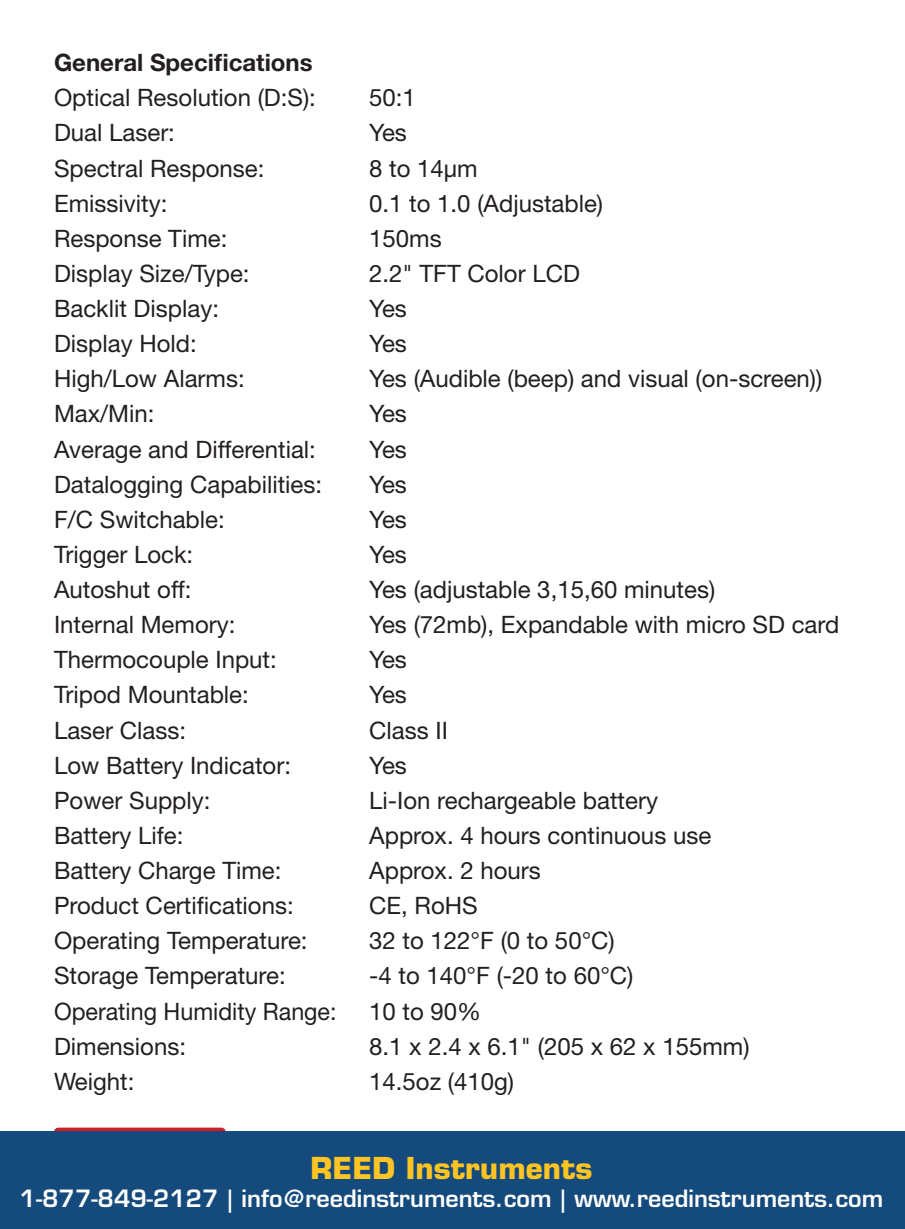
<style>
.page{position:relative;width:905px;height:1229px;background:#fff}
.page>*{position:absolute;margin:0;border:0;box-sizing:border-box;transform-origin:0 0}
.t1{font:700 29.4px "Eurostile LT Std";color:#fec422}
.t2{font:24px "Helvetica Neue LT Std";color:#231f20}
.t3{font:700 24px "Helvetica Neue LT Std";color:#231f20}
.t4{font:600 23.4px "Eurostile LT Std";color:#fff}
</style>
<div class="page">
<div style="left:54px;top:1127px;width:172px;height:47px;background:#d01e25;border-radius:4px"></div>
<div style="left:0;top:1131px;width:904px;height:97px;background:#144a7c"></div>
<p class="t3" style="left:54px;top:48px;width:260px">General Specifications</p>
<p class="t2" style="left:54px;top:83px;width:263px">Optical Resolution (D:S):</p>
<p class="t2" style="left:369px;top:83px;width:48px">50:1</p>
<p class="t2" style="left:54px;top:119px;width:122px">Dual Laser:</p>
<p class="t2" style="left:369px;top:119px;width:39px">Yes</p>
<p class="t2" style="left:54px;top:154px;width:212px">Spectral Response:</p>
<p class="t2" style="left:369px;top:154px;width:110px">8 to 14µm</p>
<p class="t2" style="left:54px;top:189px;width:115px">Emissivity:</p>
<p class="t2" style="left:369px;top:189px;width:235px">0.1 to 1.0 (Adjustable)</p>
<p class="t2" style="left:54px;top:224px;width:175px">Response Time:</p>
<p class="t2" style="left:369px;top:224px;width:74px">150ms</p>
<p class="t2" style="left:54px;top:259px;width:197px">Display Size/Type:</p>
<p class="t2" style="left:369px;top:259px;width:212px">2.2" TFT Color LCD</p>
<p class="t2" style="left:54px;top:294px;width:166px">Backlit Display:</p>
<p class="t2" style="left:369px;top:294px;width:39px">Yes</p>
<p class="t2" style="left:54px;top:329px;width:144px">Display Hold:</p>
<p class="t2" style="left:369px;top:329px;width:39px">Yes</p>
<p class="t2" style="left:54px;top:364px;width:192px">High/Low Alarms:</p>
<p class="t2" style="left:369px;top:364px;width:454px">Yes (Audible (beep) and visual (on-screen))</p>
<p class="t2" style="left:54px;top:399px;width:102px">Max/Min:</p>
<p class="t2" style="left:369px;top:399px;width:39px">Yes</p>
<p class="t2" style="left:54px;top:435px;width:263px">Average and Differential:</p>
<p class="t2" style="left:369px;top:435px;width:39px">Yes</p>
<p class="t2" style="left:54px;top:470px;width:270px">Datalogging Capabilities:</p>
<p class="t2" style="left:369px;top:470px;width:39px">Yes</p>
<p class="t2" style="left:54px;top:505px;width:172px">F/C Switchable:</p>
<p class="t2" style="left:369px;top:505px;width:39px">Yes</p>
<p class="t2" style="left:54px;top:540px;width:141px">Trigger Lock:</p>
<p class="t2" style="left:369px;top:540px;width:39px">Yes</p>
<p class="t2" style="left:54px;top:575px;width:139px">Autoshut off:</p>
<p class="t2" style="left:369px;top:575px;width:347px">Yes (adjustable 3,15,60 minutes)</p>
<p class="t2" style="left:54px;top:610px;width:183px">Internal Memory:</p>
<p class="t2" style="left:369px;top:610px;width:471px">Yes (72mb), Expandable with micro SD card</p>
<p class="t2" style="left:54px;top:645px;width:224px">Thermocouple Input:</p>
<p class="t2" style="left:369px;top:645px;width:39px">Yes</p>
<p class="t2" style="left:54px;top:680px;width:196px">Tripod Mountable:</p>
<p class="t2" style="left:369px;top:680px;width:39px">Yes</p>
<p class="t2" style="left:54px;top:715px;width:133px">Laser Class:</p>
<p class="t2" style="left:369px;top:715px;width:80px">Class II</p>
<p class="t2" style="left:54px;top:751px;width:238px">Low Battery Indicator:</p>
<p class="t2" style="left:369px;top:751px;width:39px">Yes</p>
<p class="t2" style="left:54px;top:786px;width:158px">Power Supply:</p>
<p class="t2" style="left:369px;top:786px;width:290px">Li-Ion rechargeable battery</p>
<p class="t2" style="left:54px;top:821px;width:131px">Battery Life:</p>
<p class="t2" style="left:369px;top:821px;width:343px">Approx. 4 hours continuous use</p>
<p class="t2" style="left:54px;top:856px;width:229px">Battery Charge Time:</p>
<p class="t2" style="left:369px;top:856px;width:173px">Approx. 2 hours</p>
<p class="t2" style="left:54px;top:891px;width:241px">Product Certifications:</p>
<p class="t2" style="left:369px;top:891px;width:110px">CE, RoHS</p>
<p class="t2" style="left:54px;top:926px;width:255px">Operating Temperature:</p>
<p class="t2" style="left:369px;top:926px;width:247px">32 to 122°F (0 to 50°C)</p>
<p class="t2" style="left:54px;top:961px;width:233px">Storage Temperature:</p>
<p class="t2" style="left:369px;top:961px;width:266px">-4 to 140°F (-20 to 60°C)</p>
<p class="t2" style="left:54px;top:996px;width:284px">Operating Humidity Range:</p>
<p class="t2" style="left:369px;top:996px;width:114px">10 to 90%</p>
<p class="t2" style="left:54px;top:1031px;width:134px">Dimensions:</p>
<p class="t2" style="left:369px;top:1031px;width:382px">8.1 x 2.4 x 6.1" (205 x 62 x 155mm)</p>
<p class="t2" style="left:54px;top:1067px;width:82px">Weight:</p>
<p class="t2" style="left:369px;top:1067px;width:146px">14.5oz (410g)</p>
<p class="t1" style="left:310px;top:1149px;width:283px">REED Instruments</p>
<p class="t4" style="left:20px;top:1183px;width:865px">1-877-849-2127 | info@reedinstruments.com | www.reedinstruments.com</p>
</div>
